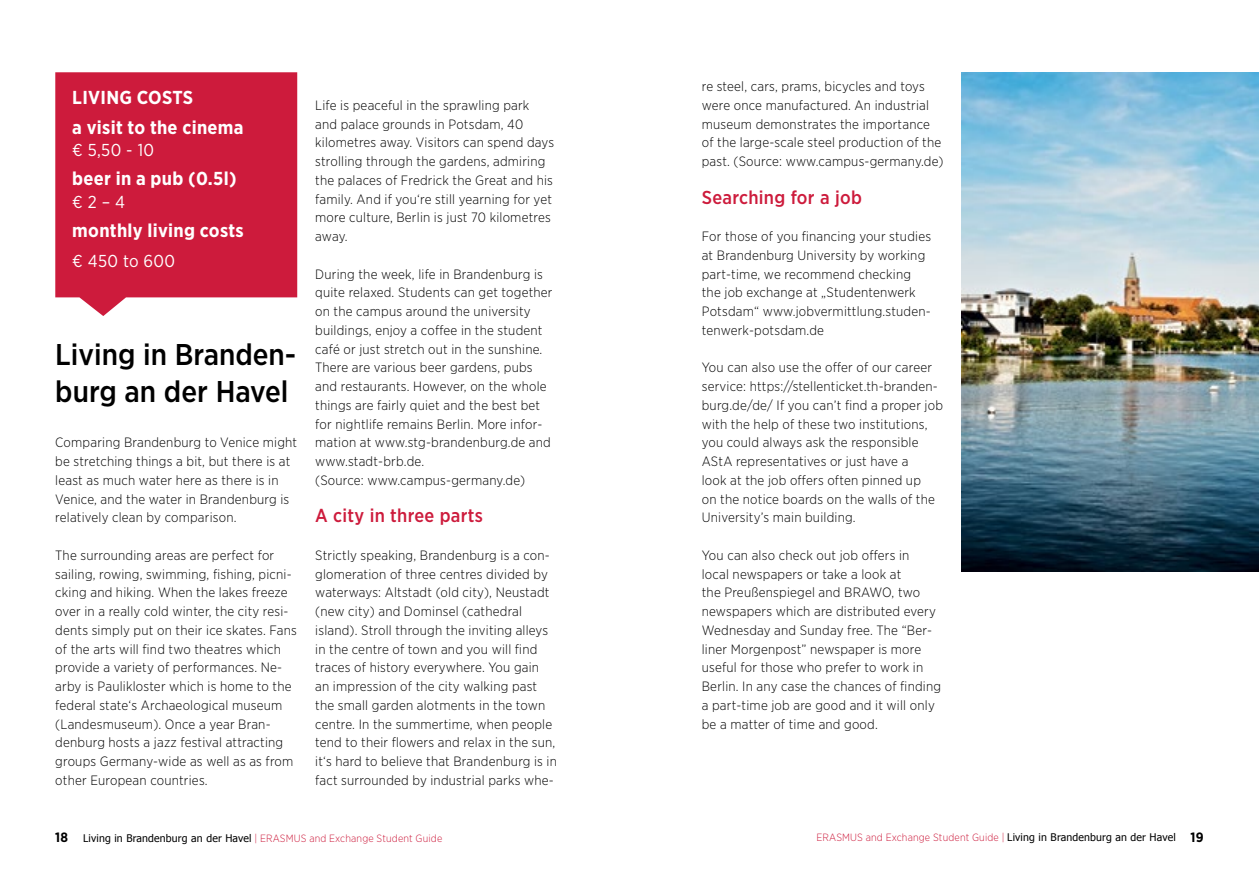
<style>
.page{position:relative;width:1259px;height:893px;background:#fff}
.page>*{position:absolute;margin:0;border:0;box-sizing:border-box;transform-origin:0 0}
.t1{font:500 30px/37.5px "Gotham Narrow";color:#000}
.t2{font:700 18.75px/29.2px "Gotham Narrow";letter-spacing:.015em;color:#fff}
.t3{font:500 18.75px "Gotham Narrow";letter-spacing:.015em;color:#cd1b3c}
.t4{font:17.25px "Gotham Narrow";letter-spacing:.015em;color:#fff}
.t5{font:300 13.5px/18.8px "Gotham Narrow";letter-spacing:.015em;color:#000}
.t6{font:300 10.5px "Gotham Narrow";letter-spacing:.015em;color:#cd1b3c}
.s1{font-weight:700;font-size:13.5px;color:#000}
.s2{font-family:"Tahoma";font-weight:400;color:#000}
</style>
<div class="page">
<svg style="left:55px;top:72px;width:242px;height:244px;background:#d02b4a"></svg>
<img style="left:961px;top:73px;width:298px;height:498px">
<h2 class="t2" style="left:72px;top:83px;width:173px">LIVING COSTS<br>a visit to the cinema</h2>
<p class="t4" style="left:72px;top:139px;width:83px">€ 5,50 - 10</p>
<h2 class="t2" style="left:72px;top:164px;width:166px">beer in a pub (0.5l)</h2>
<p class="t4" style="left:72px;top:191px;width:54px">€ 2 – 4</p>
<h2 class="t2" style="left:72px;top:216px;width:173px">monthly living costs</h2>
<p class="t4" style="left:72px;top:250px;width:104px">€ 450 to 600</p>
<h1 class="t1" style="left:55px;top:335px;width:242px">Living in Branden&shy;burg an der Havel</h1>
<p class="t5" style="left:55px;top:433px;width:243px">Comparing Brandenburg to Venice might be stretching things a bit, but there is at least as much water here as there is in Venice, and the water in Brandenburg is relatively clean by comparison.</p>
<p class="t5" style="left:55px;top:545px;width:243px">The surrounding areas are perfect for sailing, rowing, swimming, fishing, picni&shy;cking and hiking. When the lakes freeze over in a really cold winter, the city resi&shy;dents simply put on their ice skates. Fans of the arts will find two theatres which provide a variety of performances. Ne&shy;arby is Paulikloster which is home to the federal state‘s Archaeological museum (Landesmuseum). Once a year Bran&shy;denburg hosts a jazz festival attracting groups Germany-wide as well as as from other European countries.</p>
<p class="t5" style="left:315px;top:95px;width:240px">Life is peaceful in the sprawling park and palace grounds in Potsdam, 40 kilometres away. Visitors can spend days strolling through the gardens, admiring the palaces of Fredrick the Great and his family. And if you‘re still yearning for yet more culture, Berlin is just 70 kilometres away.</p>
<p class="t5" style="left:315px;top:264px;width:239px">During the week, life in Brandenburg is quite relaxed. Students can get together on the campus around the university buildings, enjoy a coffee in the student café or just stretch out in the sunshine.<br>There are various beer gardens, pubs and restaurants. However, on the whole things are fairly quiet and the best bet for nightlife remains Berlin. More infor&shy;mation at www.stg-brandenburg.de and www.stadt-brb.de.<br>(Source: www.campus-germany.de)</p>
<h2 class="t3" style="left:315px;top:504px;width:169px">A city in three parts</h2>
<p class="t5" style="left:315px;top:545px;width:243px">Strictly speaking, Brandenburg is a con&shy;glomeration of three centres divided by waterways: Altstadt (old city), Neustadt (new city) and Dominsel (cathedral island). Stroll through the inviting alleys in the centre of town and you will find traces of history everywhere. You gain<br>an impression of the city walking past the small garden alotments in the town centre. In the summertime, when people tend to their flowers and relax in the sun, it‘s hard to believe that Brandenburg is in fact surrounded by industrial parks whe-</p>
<p class="t6" style="left:55px;top:832px;width:388px"><span class="s1">18</span> <span class="s2">Living in Brandenburg an der Havel</span> | ERASMUS and Exchange Student Guide</p>
<p class="t5" style="left:702px;top:77px;width:243px">re steel, cars, prams, bicycles and toys were once manufactured. An industrial museum demonstrates the importance of the large-scale steel production of the past. (Source: www.campus-germany.de)</p>
<h2 class="t3" style="left:702px;top:185px;width:162px">Searching for a job</h2>
<p class="t5" style="left:702px;top:227px;width:231px">For those of you financing your studies at Brandenburg University by working part-time, we recommend checking the job exchange at „Studentenwerk Potsdam“ www.jobvermittlung.studen&shy;tenwerk-potsdam.de</p>
<p class="t5" style="left:702px;top:358px;width:243px">You can also use the offer of our career service: https://stellenticket.th-branden&shy;burg.de/de/ If you can’t find a proper job with the help of these two institutions, you could always ask the responsible AStA representatives or just have a<br>look at the job offers often pinned up<br>on the notice boards on the walls of the University’s main building.</p>
<p class="t5" style="left:702px;top:545px;width:241px">You can also check out job offers in<br>local newspapers or take a look at<br>the Preußenspiegel and BRAWO, two newspapers which are distributed every Wednesday and Sunday free. The “Ber&shy;liner Morgenpost” newspaper is more useful for those who prefer to work in Berlin. In any case the chances of finding a part-time job are good and it will only be a matter of time and good.</p>
<p class="t6" style="left:816px;top:831px;width:389px">ERASMUS and Exchange Student Guide | <span class="s2">Living in Brandenburg an der Havel</span> <span class="s1">19</span></p>
</div>
